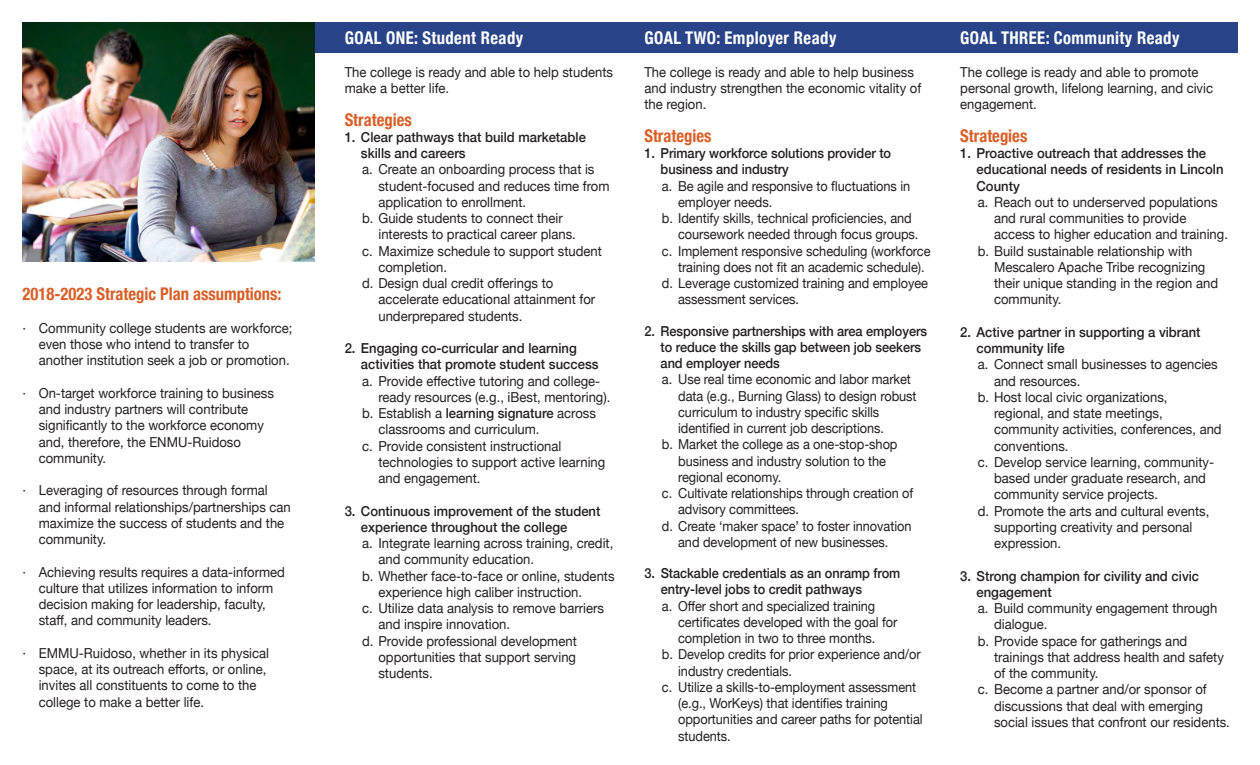
<style>
.page{position:relative;width:1260px;height:765px;background:#fff}
.page>*{position:absolute;margin:0;border:0;box-sizing:border-box;transform-origin:0 0}
.t1{font:700 condensed 17.5px "Helvetica Neue";letter-spacing:.025em;color:#fff;scale:.95 1}
.t2{font:700 condensed 17.5px "Helvetica Neue";color:#d95f27;scale:.95 1}
.t3{font:13.75px/16.2px "Helvetica Neue";color:#231f20;scale:.95 1}
.t4{font:13.75px "Helvetica Neue";color:#231f20;scale:.93 1}
.t5{font:500 13.75px/16.2px "Helvetica Neue";color:#231f20;scale:.95 1}
.t6{font:500 13.75px/16.2px "Helvetica Neue";color:#231f20;scale:.93 1}
.s1{font-weight:500}
</style>
<div class="page">
<img style="left:22px;top:22px;width:293px;height:240px">
<div style="left:315px;top:22px;width:923px;height:31px;background:#284387"></div>
<p class="t2" style="left:22px;top:280px;width:274px">2018-2023 Strategic Plan assumptions:</p>
<p class="t3" style="left:39px;top:321px;width:269px;text-indent:-16px">· Community college students are workforce; even those who intend to transfer to another institution seek a job or promotion.</p>
<p class="t3" style="left:39px;top:386px;width:249px;text-indent:-16px">· On-target workforce training to business and industry partners will contribute significantly to the workforce economy and, therefore, the ENMU-Ruidoso community.</p>
<p class="t3" style="left:39px;top:483px;width:267px;text-indent:-16px">· Leveraging of resources through formal and informal relationships/partnerships can maximize the success of students and the community.</p>
<p class="t3" style="left:39px;top:564px;width:261px;text-indent:-16px">· Achieving results requires a data-informed culture that utilizes information to inform decision making for leadership, faculty, staff, and community leaders.</p>
<p class="t3" style="left:39px;top:646px;width:244px;text-indent:-16px">· EMMU-Ruidoso, whether in its physical space, at its outreach efforts, or online, invites all constituents to come to the college to make a better life.</p>
<p class="t1" style="left:345px;top:24px;width:190px">GOAL ONE: Student Ready</p>
<p class="t1" style="left:644px;top:24px;width:204px">GOAL TWO: Employer Ready</p>
<p class="t1" style="left:960px;top:24px;width:232px">GOAL THREE: Community Ready</p>
<p class="t3" style="left:345px;top:65px;width:284px">The college is ready and able to help students make a better life.</p>
<p class="t2" style="left:345px;top:105px;width:72px">Strategies</p>
<p class="t5" style="left:361px;top:128px;width:238px;text-indent:-16px">1. Clear pathways that build marketable skills and careers</p>
<p class="t3" style="left:362px;top:162px;width:246px">a. Create an onboarding process that is</p>
<p class="t3" style="left:378px;top:178px;width:245px">student-focused and reduces time from</p>
<p class="t3" style="left:378px;top:195px;width:157px">application to enrollment.</p>
<p class="t3" style="left:362px;top:211px;width:213px">b. Guide students to connect their</p>
<p class="t3" style="left:378px;top:227px;width:209px">interests to practical career plans.</p>
<p class="t3" style="left:362px;top:243px;width:254px">c. Maximize schedule to support student</p>
<p class="t3" style="left:378px;top:260px;width:74px">completion.</p>
<p class="t3" style="left:362px;top:276px;width:203px">d. Design dual credit offerings to</p>
<p class="t3" style="left:378px;top:292px;width:230px">accelerate educational attainment for</p>
<p class="t3" style="left:378px;top:308px;width:153px">underprepared students.</p>
<p class="t5" style="left:361px;top:339px;width:252px;text-indent:-16px">2. Engaging co-curricular and learning activities that promote student success</p>
<p class="t3" style="left:362px;top:373px;width:252px">a. Provide effective tutoring and college-</p>
<p class="t3" style="left:378px;top:390px;width:246px">ready resources (e.g., iBest, mentoring).</p>
<p class="t3" style="left:362px;top:406px;width:248px">b. Establish a <span class="s1">learning signature</span> across</p>
<p class="t3" style="left:378px;top:422px;width:171px">classrooms and curriculum.</p>
<p class="t3" style="left:362px;top:438px;width:211px">c. Provide consistent instructional</p>
<p class="t3" style="left:378px;top:455px;width:240px">technologies to support active learning</p>
<p class="t3" style="left:378px;top:471px;width:109px">and engagement.</p>
<p class="t5" style="left:361px;top:501px;width:254px;text-indent:-16px">3. Continuous improvement of the student experience throughout the college</p>
<p class="t3" style="left:362px;top:536px;width:266px">a. Integrate learning across training, credit,</p>
<p class="t3" style="left:378px;top:552px;width:165px">and community education.</p>
<p class="t3" style="left:362px;top:568px;width:267px">b. Whether face-to-face or online, students</p>
<p class="t3" style="left:378px;top:585px;width:216px">experience high caliber instruction.</p>
<p class="t3" style="left:362px;top:601px;width:256px">c. Utilize data analysis to remove barriers</p>
<p class="t3" style="left:378px;top:617px;width:140px">and inspire innovation.</p>
<p class="t3" style="left:362px;top:633px;width:227px">d. Provide professional development</p>
<p class="t3" style="left:378px;top:650px;width:210px">opportunities that support serving</p>
<p class="t3" style="left:378px;top:666px;width:59px">students.</p>
<p class="t3" style="left:960px;top:65px;width:268px">The college is ready and able to promote personal growth, lifelong learning, and civic engagement.</p>
<p class="t2" style="left:960px;top:121px;width:72px">Strategies</p>
<p class="t5" style="left:977px;top:144px;width:262px;text-indent:-16px">1. Proactive outreach that addresses the educational needs of residents in Lincoln<br>County</p>
<p class="t3" style="left:978px;top:195px;width:254px">a. Reach out to underserved populations</p>
<p class="t3" style="left:994px;top:211px;width:204px">and rural communities to provide</p>
<p class="t3" style="left:994px;top:227px;width:248px">access to higher education and training.</p>
<p class="t3" style="left:978px;top:243px;width:227px">b. Build sustainable relationship with</p>
<p class="t3" style="left:994px;top:260px;width:224px">Mescalero Apache Tribe recognizing</p>
<p class="t3" style="left:994px;top:276px;width:237px">their unique standing in the region and</p>
<p class="t3" style="left:994px;top:292px;width:73px">community.</p>
<p class="t5" style="left:977px;top:323px;width:237px;text-indent:-16px">2. Active partner in supporting a vibrant community life</p>
<p class="t3" style="left:978px;top:357px;width:254px">a. Connect small businesses to agencies</p>
<p class="t3" style="left:994px;top:373px;width:92px">and resources.</p>
<p class="t3" style="left:978px;top:390px;width:201px">b. Host local civic organizations,</p>
<p class="t3" style="left:994px;top:406px;width:179px">regional, and state meetings,</p>
<p class="t3" style="left:994px;top:422px;width:241px">community activities, conferences, and</p>
<p class="t3" style="left:994px;top:438px;width:80px">conventions.</p>
<p class="t3" style="left:978px;top:455px;width:250px">c. Develop service learning, community-</p>
<p class="t3" style="left:994px;top:471px;width:225px">based under graduate research, and</p>
<p class="t3" style="left:994px;top:487px;width:174px">community service projects.</p>
<p class="t3" style="left:978px;top:503px;width:245px">d. Promote the arts and cultural events,</p>
<p class="t3" style="left:994px;top:520px;width:210px">supporting creativity and personal</p>
<p class="t3" style="left:994px;top:536px;width:72px">expression.</p>
<p class="t5" style="left:977px;top:566px;width:236px;text-indent:-16px">3. Strong champion for civility and civic engagement</p>
<p class="t3" style="left:978px;top:601px;width:254px">a. Build community engagement through</p>
<p class="t3" style="left:994px;top:617px;width:58px">dialogue.</p>
<p class="t3" style="left:978px;top:633px;width:222px">b. Provide space for gatherings and</p>
<p class="t3" style="left:994px;top:650px;width:243px">trainings that address health and safety</p>
<p class="t3" style="left:994px;top:666px;width:112px">of the community.</p>
<p class="t3" style="left:978px;top:682px;width:242px">c. Become a partner and/or sponsor of</p>
<p class="t3" style="left:994px;top:698px;width:221px">discussions that deal with emerging</p>
<p class="t3" style="left:994px;top:715px;width:250px">social issues that confront our residents.</p>
<p class="t3" style="left:644px;top:65px;width:293px">The college is ready and able to help business and industry strengthen the economic vitality of the region.</p>
<p class="t2" style="left:644px;top:121px;width:72px">Strategies</p>
<p class="t6" style="left:661px;top:144px;width:249px;text-indent:-16px">1. Primary workforce solutions provider to business and industry</p>
<p class="t4" style="left:662px;top:176px;width:269px">a. Be agile and responsive to fluctuations in</p>
<p class="t4" style="left:678px;top:192px;width:103px">employer needs.</p>
<p class="t4" style="left:662px;top:208px;width:270px">b. Identify skills, technical proficiencies, and</p>
<p class="t4" style="left:678px;top:225px;width:260px">coursework needed through focus groups.</p>
<p class="t4" style="left:662px;top:241px;width:290px">c. Implement responsive scheduling (workforce</p>
<p class="t4" style="left:678px;top:257px;width:267px">training does not fit an academic schedule).</p>
<p class="t4" style="left:662px;top:273px;width:288px">d. Leverage customized training and employee</p>
<p class="t4" style="left:678px;top:290px;width:132px">assessment services.</p>
<p class="t6" style="left:661px;top:321px;width:288px;text-indent:-16px">2. Responsive partnerships with area employers to reduce the skills gap between job seekers and employer needs</p>
<p class="t4" style="left:662px;top:370px;width:269px">a. Use real time economic and labor market</p>
<p class="t4" style="left:678px;top:386px;width:258px">data (e.g., Burning Glass) to design robust</p>
<p class="t4" style="left:678px;top:402px;width:218px">curriculum to industry specific skills</p>
<p class="t4" style="left:678px;top:418px;width:223px">identified in current job descriptions.</p>
<p class="t4" style="left:662px;top:435px;width:255px">b. Market the college as a one-stop-shop</p>
<p class="t4" style="left:678px;top:451px;width:225px">business and industry solution to the</p>
<p class="t4" style="left:678px;top:467px;width:112px">regional economy.</p>
<p class="t4" style="left:662px;top:483px;width:272px">c. Cultivate relationships through creation of</p>
<p class="t4" style="left:678px;top:500px;width:132px">advisory committees.</p>
<p class="t4" style="left:662px;top:516px;width:270px">d. Create ‘maker space’ to foster innovation</p>
<p class="t4" style="left:678px;top:532px;width:228px">and development of new businesses.</p>
<p class="t6" style="left:661px;top:564px;width:259px;text-indent:-16px">3. Stackable credentials as an onramp from entry-level jobs to credit pathways</p>
<p class="t4" style="left:662px;top:596px;width:231px">a. Offer short and specialized training</p>
<p class="t4" style="left:678px;top:612px;width:237px">certificates developed with the goal for</p>
<p class="t4" style="left:678px;top:628px;width:213px">completion in two to three months.</p>
<p class="t4" style="left:662px;top:645px;width:280px">b. Develop credits for prior experience and/or</p>
<p class="t4" style="left:678px;top:661px;width:124px">industry credentials.</p>
<p class="t4" style="left:662px;top:677px;width:275px">c. Utilize a skills-to-employment assessment</p>
<p class="t4" style="left:678px;top:693px;width:227px">(e.g., WorKeys) that identifies training</p>
<p class="t4" style="left:678px;top:710px;width:264px">opportunities and career paths for potential</p>
<p class="t4" style="left:678px;top:726px;width:58px">students.</p>
</div>
